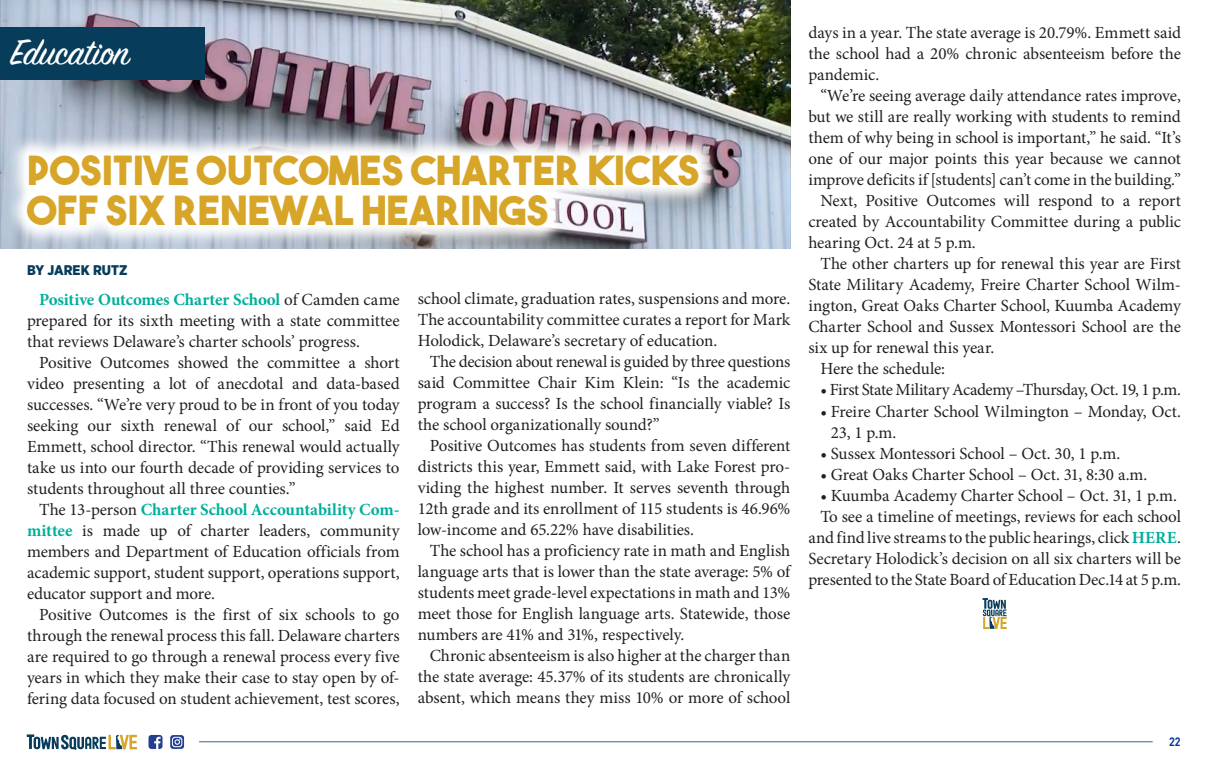
<style>
.page{position:relative;width:1208px;height:769px;background:#fff}
.page>*{position:absolute;margin:0;border:0;box-sizing:border-box;transform-origin:0 0}
.t1{font:40px/40px "The Bold Font";letter-spacing:.01em;color:#d7a628}
.t2{font:40px "Sign Painter House Script";color:#fff}
.body_copy{font:17px/21px "Minion Pro";letter-spacing:-.005em;color:#231f20;text-align:justify}
.body_copy-2{font:17px "Minion Pro";letter-spacing:-.025em;color:#231f20}
.t3{font:900 14px "Gotham Narrow";color:#073d5a}
.t4{font:600 12px "Avenir Next Condensed";color:#039}
.s1{font-weight:700;color:#00af9b}
</style>
<div class="page">
<hr style="left:199px;top:740px;width:953px;height:1px;background:#369">
<svg style="left:148px;top:735px;width:14px;height:13px"></svg>
<svg style="left:170px;top:735px;width:14px;height:13px"></svg>
<svg style="left:27px;top:734px;width:110px;height:15px"></svg>
<img style="left:0;top:0;width:790px;height:249px">
<svg style="left:6px;top:134px;width:713px;height:113px"></svg>
<div style="left:0;top:27px;width:204px;height:52px;background:#073d5a"></div>
<svg style="left:982px;top:598px;width:24px;height:30px"></svg>
<p class="t2" style="left:11px;top:27px;width:120px">Education</p>
<p class="t1" style="left:27px;top:150px;width:673px">POSITIVE OUTCOMES CHARTER KICKS<br>OFF SIX RENEWAL HEARINGS</p>
<p class="t3" style="left:27px;top:261px;width:102px">BY JAREK RUTZ</p>
<p class="body_copy" style="left:27px;top:289px;width:374px;text-indent:12px"><span class="s1">Positive Outcomes Charter School</span> of Camden came prepared for its sixth meeting with a state committee that reviews Delaware’s charter schools’ progress.</p>
<p class="body_copy" style="left:27px;top:352px;width:374px;text-indent:12px">Positive Outcomes showed the committee a short video presenting a lot of anecdotal and data-based successes. “We’re very proud to be in front of you today seeking our sixth renewal of our school,” said Ed Emmett, school director. “This renewal would actually take us into our fourth decade of providing services to students throughout all three counties.”</p>
<p class="body_copy" style="left:27px;top:499px;width:374px;text-indent:12px">The 13-person <span class="s1">Charter School Accountability Com&shy;mittee</span> is made up of charter leaders, community members and Department of Education officials from academic support, student support, operations support, educator support and more.</p>
<p class="body_copy" style="left:27px;top:604px;width:374px;text-indent:12px">Positive Outcomes is the first of six schools to go through the renewal process this fall. Delaware charters are required to go through a renewal process every five years in which they make their case to stay open by of&shy;fering data focused on student achievement, test scores,</p>
<p class="body_copy" style="left:417px;top:288px;width:374px">school climate, graduation rates, suspensions and more.<br>The accountability committee curates a report for Mark Holodick, Delaware’s secretary of education.</p>
<p class="body_copy" style="left:417px;top:351px;width:374px;text-indent:12px">The decision about renewal is guided by three questions said Committee Chair Kim Klein: “Is the academic program a success? Is the school financially viable? Is the school organizationally sound?”</p>
<p class="body_copy" style="left:417px;top:435px;width:374px;text-indent:12px">Positive Outcomes has students from seven different districts this year, Emmett said, with Lake Forest pro&shy;viding the highest number. It serves seventh through 12th grade and its enrollment of 115 students is 46.96% low-income and 65.22% have disabilities.</p>
<p class="body_copy" style="left:417px;top:540px;width:374px;text-indent:12px">The school has a proficiency rate in math and English language arts that is lower than the state average: 5% of students meet grade-level expectations in math and 13% meet those for English language arts. Statewide, those numbers are 41% and 31%, respectively.</p>
<p class="body_copy" style="left:417px;top:644px;width:374px;text-indent:12px">Chronic absenteeism is also higher at the charger than the state average: 45.37% of its students are chronically absent, which means they miss 10% or more of school</p>
<p class="body_copy" style="left:808px;top:22px;width:374px">days in a year. The state average is 20.79%. Emmett said the school had a 20% chronic absenteeism before the pandemic.</p>
<p class="body_copy" style="left:808px;top:85px;width:374px;text-indent:12px">“We’re seeing average daily attendance rates improve, but we still are really working with students to remind them of why being in school is important,” he said. “It’s one of our major points this year because we cannot improve deficits if [students] can’t come in the building.”</p>
<p class="body_copy" style="left:808px;top:190px;width:374px;text-indent:12px">Next, Positive Outcomes will respond to a report created by Accountability Committee during a public hearing Oct. 24 at 5 p.m.</p>
<p class="body_copy" style="left:808px;top:253px;width:374px;text-indent:12px">The other charters up for renewal this year are First State Military Academy, Freire Charter School Wilm&shy;ington, Great Oaks Charter School, Kuumba Academy Charter School and Sussex Montessori School are the six up for renewal this year.</p>
<p class="body_copy" style="left:820px;top:358px;width:126px">Here the schedule:</p>
<p class="body_copy-2" style="left:820px;top:378px;width:362px">• First State Military Academy –Thursday, Oct. 19, 1 p.m.</p>
<p class="body_copy" style="left:830px;top:400px;width:351px;text-indent:-10px">• Freire Charter School Wilmington – Monday, Oct.<br>23, 1 p.m.</p>
<p class="body_copy" style="left:820px;top:442px;width:301px">• Sussex Montessori School – Oct. 30, 1 p.m.</p>
<p class="body_copy" style="left:820px;top:463px;width:328px">• Great Oaks Charter School – Oct. 31, 8:30 a.m.</p>
<p class="body_copy" style="left:820px;top:484px;width:358px">• Kuumba Academy Charter School – Oct. 31, 1 p.m.</p>
<p class="body_copy" style="left:808px;top:505px;width:374px;text-indent:12px">To see a timeline of meetings, reviews for each school and find live streams to the public hearings, click <span class="s1">HERE</span>.<br>Secretary Holodick’s decision on all six charters will be presented to the State Board of Education Dec.14 at 5 p.m.</p>
<p class="t4" style="left:1168px;top:731px;width:13px">22</p>
</div>
